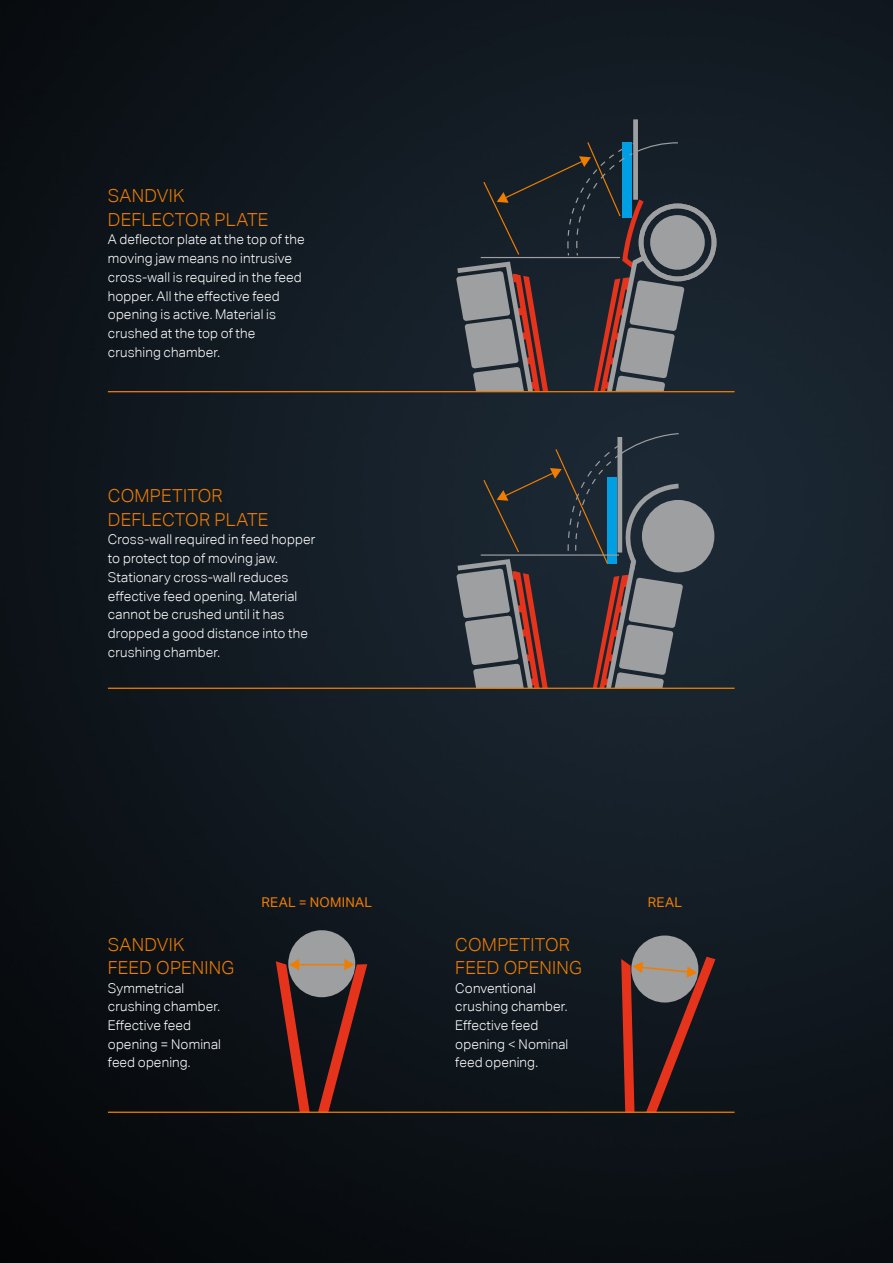
<style>
.page{position:relative;width:893px;height:1263px;background:#fff}
.page>*{position:absolute;margin:0;border:0;box-sizing:border-box;transform-origin:0 0}
.t1{font:300 18px/23.4px "Aktiv Grotesk Corp";letter-spacing:.01em;color:#ef7d00}
.t2{font:300 13.5px/18.8px "Aktiv Grotesk Corp";letter-spacing:.01em;color:#fff}
.t3{font:13.5px "Aktiv Grotesk Corp";letter-spacing:.02em;color:#ef7d00}
</style>
<div class="page">
<img style="left:0;top:0;width:893px;height:1263px">
<div style="left:633px;top:119px;width:5px;height:81px;background:#9d9fa1"></div>
<div style="left:639px;top:204px;width:77px;height:77px;border:5px solid #9d9fa1;border-radius:50%"></div>
<div style="left:650px;top:215px;width:55px;height:55px;background:#9d9fa1;border-radius:50%"></div>
<svg style="left:456px;top:141px;width:228px;height:250px;background:#444449"></svg>
<div style="left:642px;top:500px;width:72px;height:72px;background:#9d9fa1;border-radius:50%"></div>
<svg style="left:456px;top:432px;width:227px;height:256px;background:#46484f"></svg>
<div style="left:288px;top:930px;width:67px;height:67px;background:#9d9fa1;border-radius:50%"></div>
<hr style="left:297px;top:964px;width:49px;height:1px;background:#ef7d00">
<svg style="left:276px;top:959px;width:34px;height:152px;background:#5c2b26"></svg>
<svg style="left:318px;top:959px;width:49px;height:152px;background:#512f2c"></svg>
<div style="left:631px;top:935px;width:67px;height:67px;background:#9d9fa1;border-radius:50%"></div>
<svg style="left:621px;top:957px;width:94px;height:154px"></svg>
<hr style="left:108px;top:1111px;width:627px;height:2px;background:#ef7d00">
<hr style="left:108px;top:688px;width:627px;height:1px;background:#ef7d00">
<hr style="left:108px;top:391px;width:627px;height:1px;background:#ef7d00">
<h1 class="t1" style="left:108px;top:184px;width:162px">SANDVIK<br>DEFLECTOR PLATE</h1>
<p class="t2" style="left:108px;top:230px;width:198px">A deflector plate at the top of the moving jaw means no intrusive cross-wall is required in the feed hopper. All the effective feed opening is active. Material is crushed at the top of the crushing chamber.</p>
<h1 class="t1" style="left:108px;top:484px;width:162px">COMPETITOR<br>DEFLECTOR PLATE</h1>
<p class="t2" style="left:108px;top:530px;width:209px">Cross-wall required in feed hopper to protect top of moving jaw.<br>Stationary cross-wall reduces effective feed opening. Material cannot be crushed until it has dropped a good distance into the crushing chamber.</p>
<h1 class="t1" style="left:108px;top:932px;width:128px">SANDVIK<br>FEED OPENING</h1>
<p class="t2" style="left:108px;top:978px;width:115px">Symmetrical crushing chamber.<br>Effective feed opening = Nominal feed opening.</p>
<p class="t3" style="left:261px;top:894px;width:112px">REAL = NOMINAL</p>
<p class="t3" style="left:648px;top:894px;width:36px">REAL</p>
<h1 class="t1" style="left:455px;top:932px;width:128px">COMPETITOR<br>FEED OPENING</h1>
<p class="t2" style="left:455px;top:978px;width:115px">Conventional crushing chamber.<br>Effective feed opening &lt; Nominal feed opening.</p>
</div>
